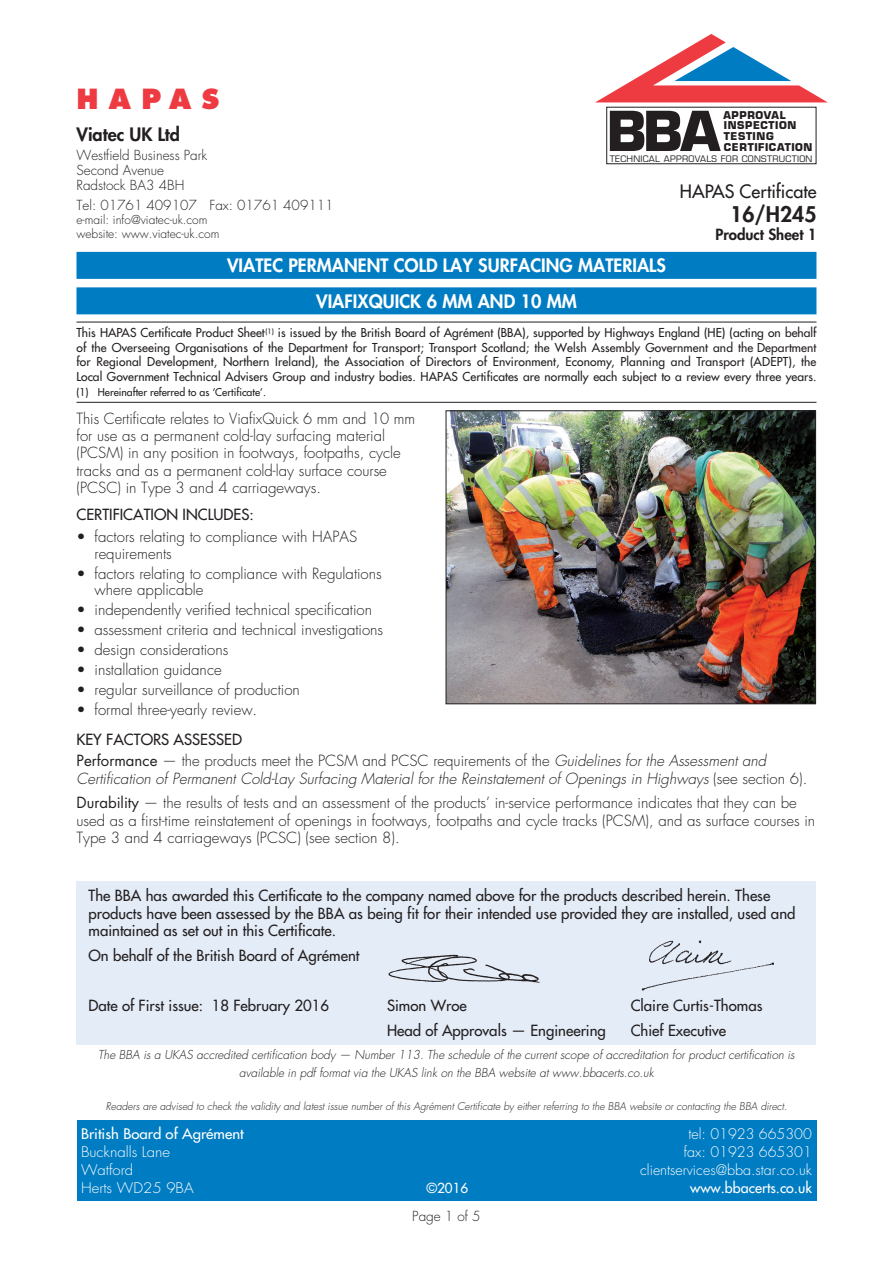
<style>
.page{position:relative;width:893px;height:1263px;background:#fff}
.page>*{position:absolute;margin:0;border:0;box-sizing:border-box;transform-origin:0 0}
.t1{font:800 27px "Futura";letter-spacing:.38em;color:#ee3a41}
.t2{font:800 21px "Futura";color:#231f20}
.t3{font:800 18px/35.5px "Futura";color:#fff;text-align:center}
.t4{font:18px "Futura";color:#231f20}
.t5{font:800 18px "Futura";color:#231f20}
.t6{font:300 15px/17.2px "Futura";color:#231f20}
.t7{font:15px/17.4px "Futura";color:#231f20}
.t8{font:800 15px "Futura";color:#231f20}
.t9{font:300 14.25px "Futura";color:#fff}
.t10{font:300 14.25px "Futura";color:#fff;scale:1.05 1}
.t11{font:14.25px "Futura";color:#fff;scale:1.05 1}
.t12{font:14.25px "Futura";color:#fff}
.t13{font:300 13.5px/15px "Futura";color:#231f20}
.t14{font:13.5px "Futura";color:#fff}
.t15{font:12px/14.5px "Futura";letter-spacing:.005em;color:#231f20;text-align:justify}
.t16{font:italic 300 12px/17.2px "Futura";color:#231f20;text-align:center}
.t17{font:300 12px/14.2px "Futura";color:#231f20}
.t18{font:italic 300 10.5px "Futura";color:#231f20}
.t19{font:10.5px "Futura";color:#231f20}
.t20{font:700 10.5px/10.6px "Eurostile";letter-spacing:.035em;color:#231f20}
.t21{font:8.7px "Eurostile";letter-spacing:.035em;color:#231f20}
.s1{font-weight:400}
.s2{font-style:italic}
</style>
<div class="page">
<div style="left:606px;top:107px;width:210px;height:57px;border:1px solid #231f20"></div>
<svg style="left:610px;top:111px;width:111px;height:40px"></svg>
<svg style="left:595px;top:34px;width:233px;height:69px"></svg>
<div style="left:76px;top:252px;width:740px;height:27px;background:#007cc2"></div>
<div style="left:76px;top:287px;width:740px;height:27px;background:#007cc2"></div>
<img style="left:448px;top:413px;width:366px;height:289px">
<div style="left:446px;top:411px;width:370px;height:293px;border:1px solid #231f20"></div>
<hr style="left:77px;top:322px;width:739px;height:1px;background:#231f20">
<hr style="left:77px;top:402px;width:739px;height:1px;background:#231f20">
<div style="left:77px;top:1120px;width:739px;height:80px;background:#007cc2"></div>
<div style="left:76px;top:881px;width:740px;height:163px;background:#e4ecf7"></div>
<img style="left:388px;top:954px;width:152px;height:29px">
<img style="left:641px;top:940px;width:133px;height:51px">
<h1 class="t1" style="left:76px;top:82px;width:144px">HAPAS</h1>
<p class="t5" style="left:76px;top:123px;width:105px">Viatec UK Ltd</p>
<p class="t13" style="left:76px;top:148px;width:132px">Westfield Business Park<br>Second Avenue<br>Radstock BA3 4BH</p>
<p class="t13" style="left:76px;top:198px;width:258px">Tel: 01761 409107 Fax: 01761 409111</p>
<p class="t17" style="left:76px;top:213px;width:144px">e-mail: info@viatec-uk.com website: www.viatec-uk.com</p>
<p class="t20" style="left:723px;top:110px;width:91px">APPROVAL<br>INSPECTION<br>TESTING<br>CERTIFICATION</p>
<p class="t21" style="left:610px;top:153px;width:204px">TECHNICAL APPROVALS FOR CONSTRUCTION</p>
<p class="t4" style="left:680px;top:180px;width:138px">HAPAS Certificate</p>
<h2 class="t2" style="left:730px;top:201px;width:88px">16/H245</h2>
<p class="t8" style="left:715px;top:225px;width:103px">Product Sheet 1</p>
<p class="t3" style="left:227px;top:248px;width:440px">VIATEC PERMANENT COLD LAY SURFACING MATERIALS<br>VIAFIXQUICK 6 MM AND 10 MM</p>
<p class="t15" style="left:77px;top:326px;width:741px">This HAPAS Certificate Product Sheet<sup>(1)</sup> is issued by the British Board of Agrément (BBA), supported by Highways England (HE) (acting on behalf of the Overseeing Organisations of the Department for Transport; Transport Scotland; the Welsh Assembly Government and the Department for Regional Development, Northern Ireland), the Association of Directors of Environment, Economy, Planning and Transport (ADEPT), the Local Government Technical Advisers Group and industry bodies. HAPAS Certificates are normally each subject to a review every three years.</p>
<p class="t19" style="left:77px;top:385px;width:191px">(1) Hereinafter referred to as ‘Certificate’.</p>
<p class="t6" style="left:76px;top:410px;width:340px">This Certificate relates to ViafixQuick 6 mm and 10 mm for use as a permanent cold-lay surfacing material (PCSM) in any position in footways, footpaths, cycle tracks and as a permanent cold-lay surface course (PCSC) in Type 3 and 4 carriageways.</p>
<p class="t7" style="left:76px;top:506px;width:179px">CERTIFICATION INCLUDES:</p>
<p class="t6" style="left:94px;top:528px;width:264px;text-indent:-18px">• factors relating to compliance with HAPAS requirements</p>
<p class="t6" style="left:94px;top:565px;width:289px;text-indent:-18px">• factors relating to compliance with Regulations where applicable</p>
<p class="t6" style="left:76px;top:602px;width:297px">• independently verified technical specification</p>
<p class="t6" style="left:76px;top:622px;width:308px">• assessment criteria and technical investigations</p>
<p class="t6" style="left:76px;top:642px;width:153px">• design considerations</p>
<p class="t6" style="left:76px;top:662px;width:147px">• installation guidance</p>
<p class="t6" style="left:76px;top:682px;width:225px">• regular surveillance of production</p>
<p class="t6" style="left:76px;top:701px;width:182px">• formal three-yearly review.</p>
<p class="t6" style="left:76px;top:729px;width:691px;line-height:21.8px"><span class="s1">KEY FACTORS ASSESSED<br></span><span class="s1">Performance</span> — the products meet the PCSM and PCSC requirements of the <span class="s2">Guidelines for the Assessment and</span></p>
<p class="t6" style="left:76px;top:766px;width:732px;line-height:24.8px"><span class="s2">Certification of Permanent Cold-Lay Surfacing Material for the Reinstatement of Openings in Highways</span> (see section 6).<br><span class="s1">Durability</span> — the results of tests and an assessment of the products’ in-service performance indicates that they can be</p>
<p class="t6" style="left:76px;top:812px;width:740px">used as a first-time reinstatement of openings in footways, footpaths and cycle tracks (PCSM), and as surface courses in<br>Type 3 and 4 carriageways (PCSC) (see section 8).</p>
<p class="t7" style="left:88px;top:887px;width:708px">The BBA has awarded this Certificate to the company named above for the products described herein. These products have been assessed by the BBA as being fit for their intended use provided they are installed, used and maintained as set out in this Certificate.</p>
<p class="t7" style="left:88px;top:947px;width:273px">On behalf of the British Board of Agrément</p>
<p class="t7" style="left:88px;top:997px;width:242px">Date of First issue: 18 February 2016</p>
<p class="t7" style="left:387px;top:997px;width:81px">Simon Wroe</p>
<p class="t7" style="left:631px;top:997px;width:133px">Claire Curtis-Thomas</p>
<p class="t7" style="left:387px;top:1021px;width:220px">Head of Approvals — Engineering</p>
<p class="t7" style="left:631px;top:1021px;width:97px">Chief Executive</p>
<p class="t16" style="left:98px;top:1047px;width:698px">The BBA is a UKAS accredited certification body — Number 113. The schedule of the current scope of accreditation for product certification is available in pdf format via the UKAS link on the BBA website at www.bbacerts.co.uk</p>
<p class="t18" style="left:106px;top:1100px;width:683px">Readers are advised to check the validity and latest issue number of this Agrément Certificate by either referring to the BBA website or contacting the BBA direct.</p>
<p class="t11" style="left:81px;top:1124px;width:156px">British Board of Agrément</p>
<p class="t9" style="left:688px;top:1125px;width:125px">tel: 01923 665300</p>
<p class="t10" style="left:81px;top:1143px;width:86px">Bucknalls Lane</p>
<p class="t9" style="left:684px;top:1143px;width:130px">fax: 01923 665301</p>
<p class="t10" style="left:81px;top:1161px;width:51px">Watford</p>
<p class="t9" style="left:640px;top:1161px;width:173px">clientservices@bba.star.co.uk</p>
<p class="t10" style="left:81px;top:1179px;width:109px">Herts WD25 9BA</p>
<p class="t14" style="left:426px;top:1179px;width:44px">©2016</p>
<p class="t12" style="left:690px;top:1178px;width:123px">www.bbacerts.co.uk</p>
<p class="t13" style="left:412px;top:1209px;width:70px">Page 1 of 5</p>
</div>
